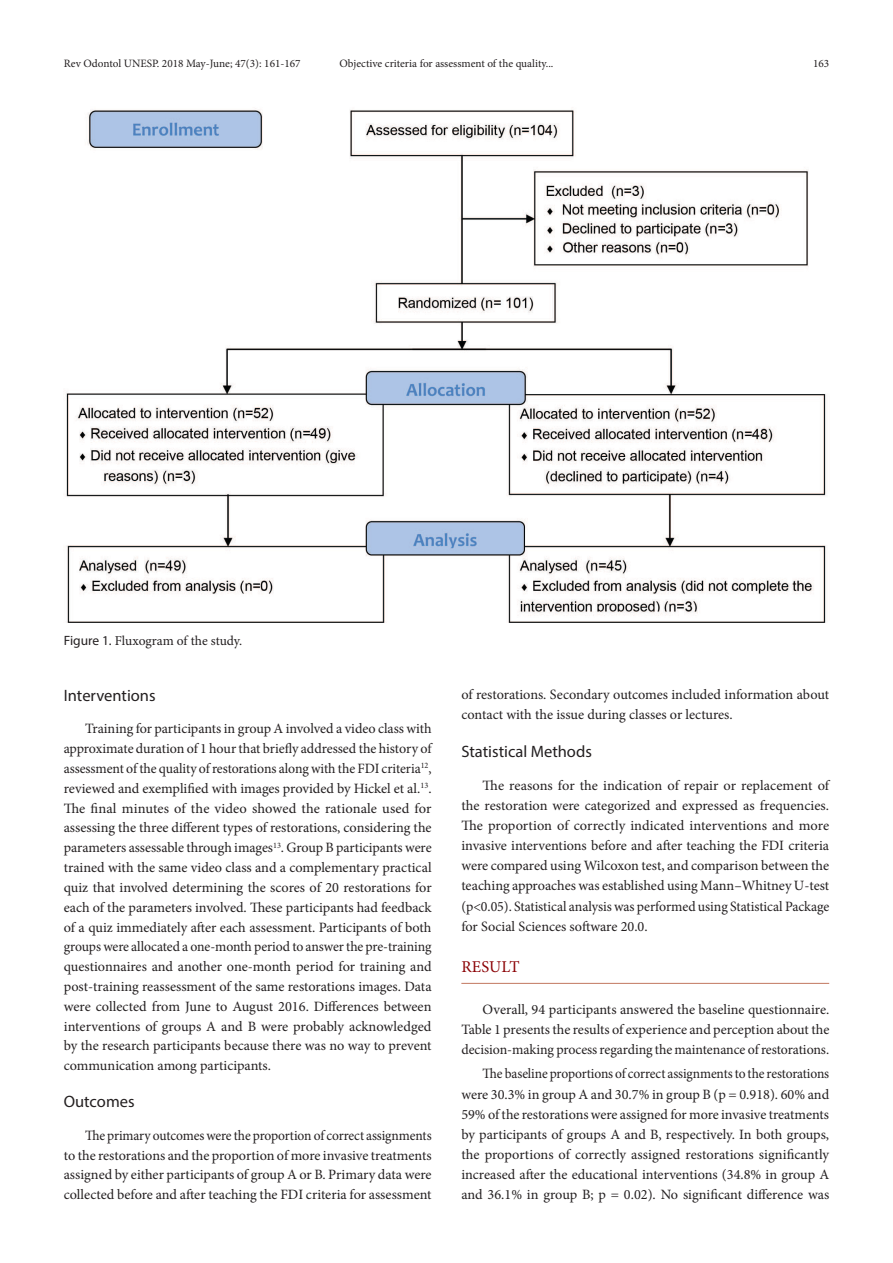
<style>
.page{position:relative;width:893px;height:1263px;background:#fff}
.page>*{position:absolute;margin:0;border:0;box-sizing:border-box;transform-origin:0 0}
.Heading2{font:16.5px "Myriad Pro";color:#231f20}
.t1{font:16.5px "Minion Pro";letter-spacing:.01em;color:#8b0205}
.Paragraph{font:14.25px/19.8px "Minion Pro";letter-spacing:-.005em;color:#231f20;text-align:justify}
.Paragraph-2{font:14.25px/20.1px "Minion Pro";letter-spacing:-.005em;color:#231f20;text-align:justify;scale:.95 1}
.FigureCaption{font:13.5px "Minion Pro";letter-spacing:-.005em;color:#231f20}
.t2{font:11.25px "Minion Pro";color:#231f20}
.s1{font-family:"Myriad Pro"}
</style>
<div class="page">
<hr style="left:461px;top:983px;width:368px;height:1px;background:#c27760">
<img style="left:66px;top:110px;width:760px;height:512px">
<p class="t2" style="left:64px;top:56px;width:238px">Rev Odontol UNESP. 2018 May-June; 47(3): 161-167</p>
<p class="t2" style="left:339px;top:56px;width:216px">Objective criteria for assessment of the quality...</p>
<p class="t2" style="left:813px;top:56px;width:18px">163</p>
<p class="FigureCaption" style="left:64px;top:631px;width:180px"><span class="s1">Figure 1.</span> Fluxogram of the study.</p>
<p class="Heading2" style="left:64px;top:685px;width:93px">Interventions</p>
<p class="Paragraph" style="left:64px;top:719px;width:369px;text-indent:21px">Training for participants in group A involved a video class with approximate duration of 1 hour that briefly addressed the history of assessment of the quality of restorations along with the FDI criteria<sup>12</sup>, reviewed and exemplified with images provided by Hickel et al.<sup>13</sup>.<br>The final minutes of the video showed the rationale used for assessing the three different types of restorations, considering the parameters assessable through images<sup>13</sup>. Group B participants were trained with the same video class and a complementary practical quiz that involved determining the scores of 20 restorations for each of the parameters involved. These participants had feedback of a quiz immediately after each assessment. Participants of both groups were allocated a one-month period to answer the pre-training questionnaires and another one-month period for training and post-training reassessment of the same restorations images. Data were collected from June to August 2016. Differences between interventions of groups A and B were probably acknowledged by the research participants because there was no way to prevent communication among participants.</p>
<p class="Heading2" style="left:64px;top:1091px;width:72px">Outcomes</p>
<p class="Paragraph-2" style="left:64px;top:1125px;width:389px;text-indent:21px">The primary outcomes were the proportion of correct assignments to the restorations and the proportion of more invasive treatments assigned by either participants of group A or B. Primary data were collected before and after teaching the FDI criteria for assessment</p>
<p class="Paragraph" style="left:461px;top:685px;width:369px">of restorations. Secondary outcomes included information about contact with the issue during classes or lectures.</p>
<p class="Heading2" style="left:461px;top:741px;width:132px">Statistical Methods</p>
<p class="Paragraph" style="left:461px;top:775px;width:369px;text-indent:21px">The reasons for the indication of repair or replacement of the restoration were categorized and expressed as frequencies.<br>The proportion of correctly indicated interventions and more invasive interventions before and after teaching the FDI criteria were compared using Wilcoxon test, and comparison between the teaching approaches was established using Mann–Whitney U-test (p&lt;0.05). Statistical analysis was performed using Statistical Package for Social Sciences software 20.0.</p>
<p class="t1" style="left:461px;top:956px;width:60px">RESULT</p>
<p class="Paragraph" style="left:461px;top:999px;width:369px;text-indent:21px">Overall, 94 participants answered the baseline questionnaire.<br>Table 1 presents the results of experience and perception about the decision-making process regarding the maintenance of restorations.</p>
<p class="Paragraph-2" style="left:461px;top:1064px;width:389px;text-indent:21px">The baseline proportions of correct assignments to the restorations were 30.3% in group A and 30.7% in group B (p = 0.918). 60% and 59% of the restorations were assigned for more invasive treatments by participants of groups A and B, respectively. In both groups, the proportions of correctly assigned restorations significantly increased after the educational interventions (34.8% in group A and 36.1% in group B; p = 0.02). No significant difference was</p>
</div>
